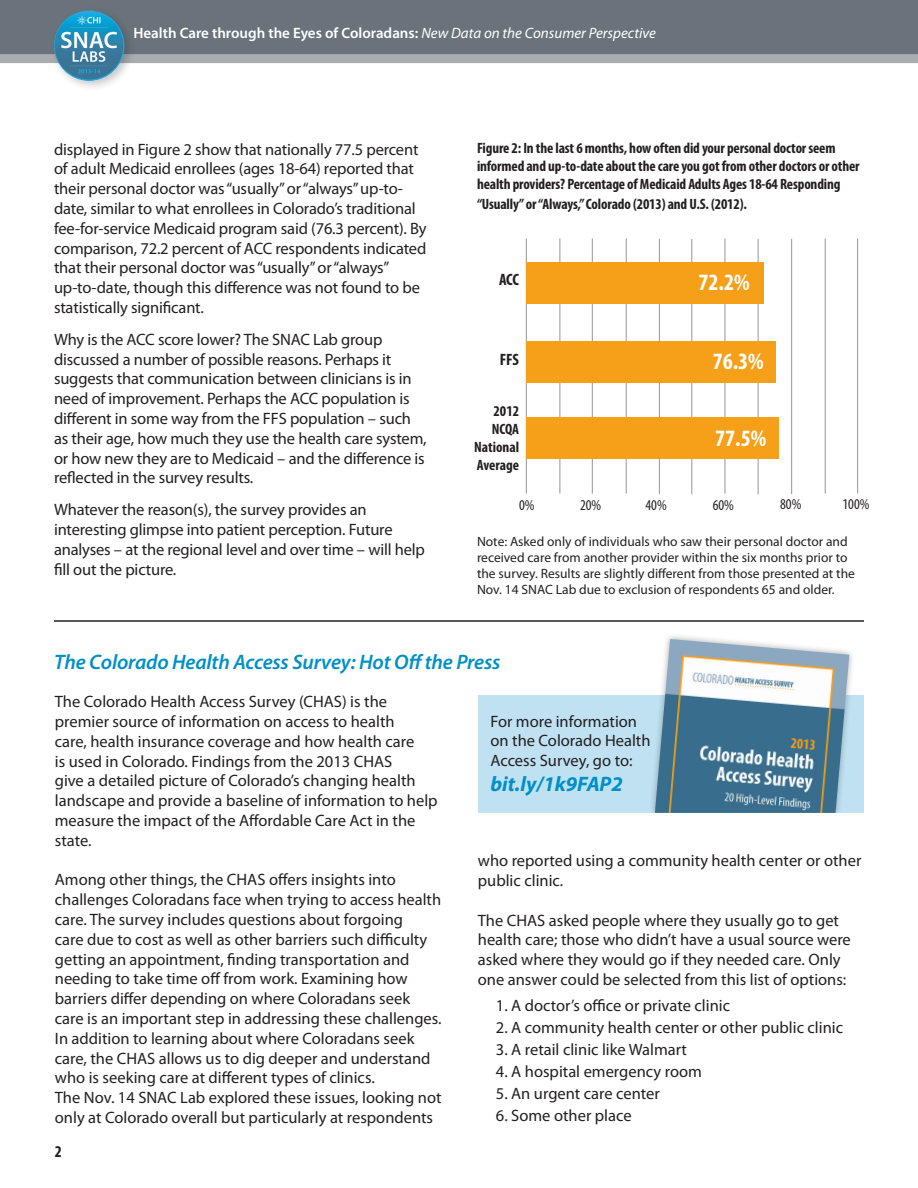
<style>
.page{position:relative;width:918px;height:1188px;background:#fff}
.page>*{position:absolute;margin:0;border:0;box-sizing:border-box;transform-origin:0 0}
.t1{font:700 condensed 23.55px "Myriad Pro";color:#fff}
.t2{font:italic 600 21px "Myriad Pro";letter-spacing:-.01em;color:#0090c6}
.t3{font:italic 700 21px "Myriad Pro";color:#0090c6}
.t4{font:16.5px/19.8px "Myriad Pro";color:#231f20}
.t5{font:700 condensed 16.5px "Myriad Pro";letter-spacing:-.005em;color:#231f20}
.t6{font:700 condensed 15px/18px "Myriad Pro";letter-spacing:-.01em;color:#231f20}
.t7{font:600 15px "Myriad Pro";color:#fff}
.t8{font:condensed 15px "Myriad Pro";color:#231f20}
.t9{font:13.5px/16.2px "Myriad Pro";color:#231f20}
.s1{font-weight:400;font-style:italic}
</style>
<div class="page">
<div style="left:0;top:0;width:918px;height:61px;background:#6a737b"></div>
<div style="left:0;top:54px;width:918px;height:9px;background:#a9acb1"></div>
<div style="left:49px;top:6px;width:86px;height:86px;background:#231f20;opacity:.25"></div>
<img style="left:54px;top:11px;width:70px;height:70px;border-radius:35px">
<hr style="left:54px;top:620px;width:810px;height:2px;background:#231f20">
<div style="left:479px;top:696px;width:385px;height:117px;background:#bfe1f1"></div>
<div style="left:648px;top:633px;width:208px;height:186px;background:#231f20;opacity:.35"></div>
<img style="left:655px;top:639px;width:194px;height:174px">
<div style="left:478px;top:813px;width:391px;height:22px;background:#fff"></div>
<hr style="left:526px;top:238px;width:1px;height:256px;background:#939598">
<hr style="left:560px;top:238px;width:1px;height:256px;background:#939598">
<hr style="left:592px;top:238px;width:1px;height:256px;background:#939598">
<hr style="left:626px;top:238px;width:1px;height:256px;background:#939598">
<hr style="left:659px;top:239px;width:1px;height:255px;background:#939598">
<hr style="left:691px;top:239px;width:1px;height:255px;background:#939598">
<hr style="left:725px;top:238px;width:1px;height:256px;background:#939598">
<hr style="left:758px;top:239px;width:1px;height:255px;background:#939598">
<hr style="left:791px;top:239px;width:1px;height:255px;background:#939598">
<hr style="left:825px;top:238px;width:1px;height:256px;background:#939598">
<hr style="left:857px;top:238px;width:1px;height:256px;background:#939598">
<div style="left:527px;top:262px;width:237px;height:41px;background:#f6a01a"></div>
<div style="left:527px;top:341px;width:249px;height:41px;background:#f6a01a"></div>
<div style="left:527px;top:418px;width:252px;height:41px;background:#f6a01a"></div>
<p class="t7" style="left:134px;top:24px;width:524px">Health Care through the Eyes of Coloradans: <span class="s1">New Data on the Consumer Perspective</span></p>
<p class="t4" style="left:54px;top:139px;width:374px">displayed in Figure 2 show that nationally 77.5 percent of adult Medicaid enrollees (ages 18-64) reported that their personal doctor was “usually” or “always” up-to&shy;date, similar to what enrollees in Colorado’s traditional fee-for-service Medicaid program said (76.3 percent). By comparison, 72.2 percent of ACC respondents indicated that their personal doctor was “usually” or “always” up-to-date, though this difference was not found to be statistically significant.</p>
<p class="t4" style="left:54px;top:329px;width:374px">Why is the ACC score lower? The SNAC Lab group discussed a number of possible reasons. Perhaps it suggests that communication between clinicians is in need of improvement. Perhaps the ACC population is different in some way from the FFS population – such as their age, how much they use the health care system, or how new they are to Medicaid – and the difference is reflected in the survey results.</p>
<p class="t4" style="left:54px;top:499px;width:373px">Whatever the reason(s), the survey provides an interesting glimpse into patient perception. Future analyses – at the regional level and over time – will help fill out the picture.</p>
<p class="t6" style="left:477px;top:139px;width:384px">Figure 2: In the last 6 months, how often did your personal doctor seem informed and up-to-date about the care you got from other doctors or other health providers? Percentage of Medicaid Adults Ages 18-64 Responding</p>
<p class="t6" style="left:477px;top:195px;width:271px">“Usually” or “Always,” Colorado (2013) and U.S. (2012).</p>
<p class="t5" style="left:499px;top:269px;width:22px">ACC</p>
<p class="t1" style="left:699px;top:267px;width:52px">72.2%</p>
<p class="t5" style="left:500px;top:349px;width:21px">FFS</p>
<p class="t1" style="left:713px;top:346px;width:52px">76.3%</p>
<p class="t6" style="left:474px;top:402px;width:46px;text-align:right">2012<br>NCQA<br>National<br>Average</p>
<p class="t1" style="left:715px;top:423px;width:52px">77.5%</p>
<p class="t8" style="left:519px;top:496px;width:17px">0%</p>
<p class="t8" style="left:580px;top:496px;width:23px">20%</p>
<p class="t8" style="left:645px;top:496px;width:23px">40%</p>
<p class="t8" style="left:713px;top:496px;width:23px">60%</p>
<p class="t8" style="left:780px;top:495px;width:23px">80%</p>
<p class="t8" style="left:843px;top:495px;width:28px">100%</p>
<p class="t9" style="left:477px;top:533px;width:379px">Note: Asked only of individuals who saw their personal doctor and received care from another provider within the six months prior to the survey. Results are slightly different from those presented at the Nov. 14 SNAC Lab due to exclusion of respondents 65 and older.</p>
<p class="t2" style="left:54px;top:649px;width:448px">The Colorado Health Access Survey: Hot Off the Press</p>
<p class="t4" style="left:55px;top:691px;width:384px">The Colorado Health Access Survey (CHAS) is the premier source of information on access to health<br>care, health insurance coverage and how health care<br>is used in Colorado. Findings from the 2013 CHAS<br>give a detailed picture of Colorado’s changing health landscape and provide a baseline of information to help measure the impact of the Affordable Care Act in the state.</p>
<p class="t4" style="left:55px;top:870px;width:388px">Among other things, the CHAS offers insights into challenges Coloradans face when trying to access health care. The survey includes questions about forgoing<br>care due to cost as well as other barriers such difficulty getting an appointment, finding transportation and needing to take time off from work. Examining how barriers differ depending on where Coloradans seek care is an important step in addressing these challenges.</p>
<p class="t4" style="left:55px;top:1028px;width:377px">In addition to learning about where Coloradans seek care, the CHAS allows us to dig deeper and understand who is seeking care at different types of clinics.</p>
<p class="t4" style="left:55px;top:1087px;width:388px">The Nov. 14 SNAC Lab explored these issues, looking not only at Colorado overall but particularly at respondents</p>
<p class="t4" style="left:490px;top:711px;width:162px">For more information on the Colorado Health<br>Access Survey, go to:</p>
<p class="t3" style="left:490px;top:771px;width:134px">bit.ly/1k9FAP2</p>
<p class="t4" style="left:478px;top:850px;width:385px">who reported using a community health center or other public clinic.</p>
<p class="t4" style="left:478px;top:910px;width:374px">The CHAS asked people where they usually go to get health care; those who didn’t have a usual source were asked where they would go if they needed care. Only one answer could be selected from this list of options:</p>
<p class="t4" style="left:496px;top:995px;width:236px">1. A doctor’s office or private clinic</p>
<p class="t4" style="left:496px;top:1017px;width:349px">2. A community health center or other public clinic</p>
<p class="t4" style="left:496px;top:1039px;width:193px">3. A retail clinic like Walmart</p>
<p class="t4" style="left:496px;top:1061px;width:208px">4. A hospital emergency room</p>
<p class="t4" style="left:496px;top:1083px;width:165px">5. An urgent care center</p>
<p class="t4" style="left:496px;top:1105px;width:137px">6. Some other place</p>
<p class="t5" style="left:55px;top:1141px;width:9px">2</p>
</div>
